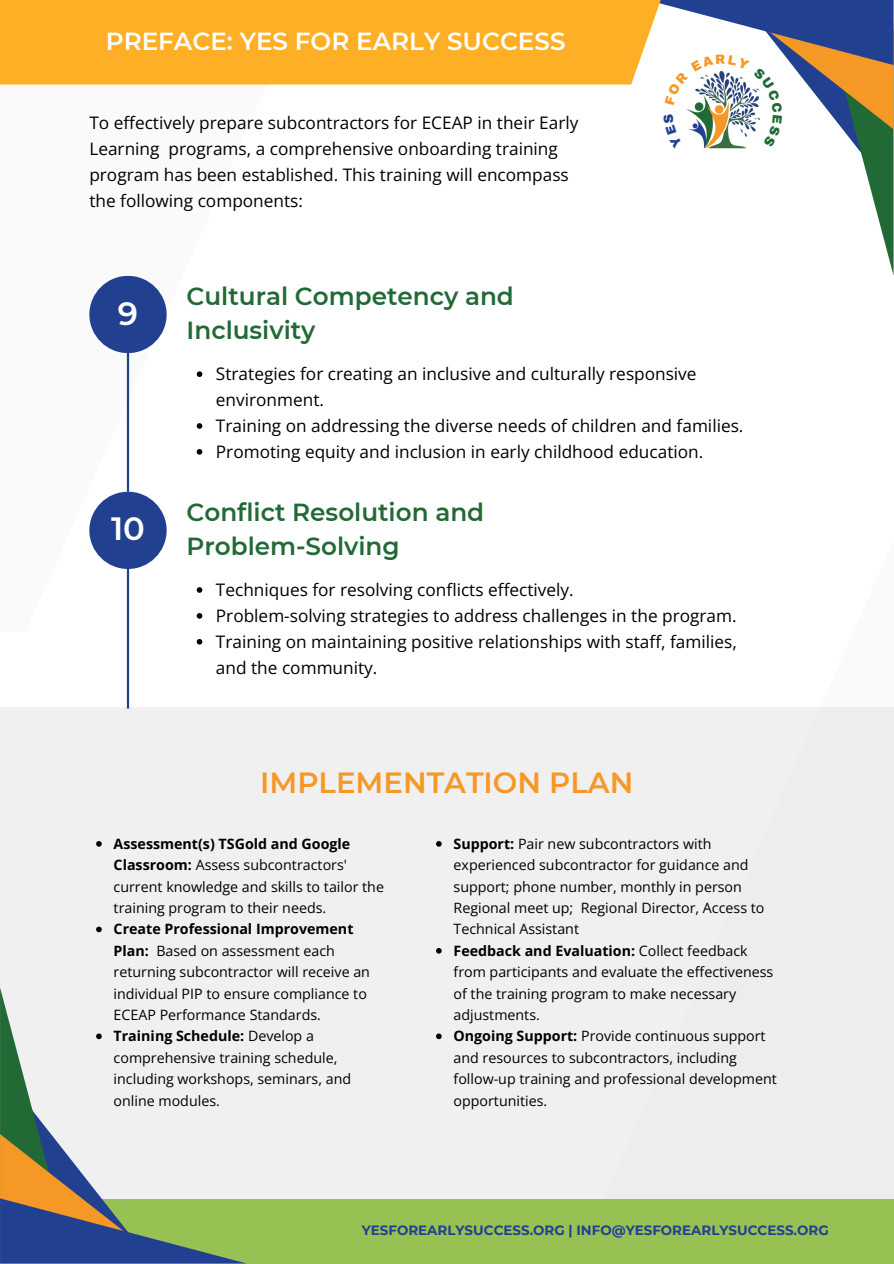
<style>
.page{position:relative;width:894px;height:1264px;background:#fff}
.page>*{position:absolute;margin:0;border:0;box-sizing:border-box;transform-origin:0 0}
.t1{font:600 32.1px "Montserrat";color:#fff}
.t2{font:600 29.1px "Montserrat";color:#f69826}
.t3{font:600 24.6px/33.8px "Montserrat";color:#216a36}
.t4{font:600 24.6px "Montserrat";color:#fff}
.t5{font:17.25px/25.8px "Open Sans";color:#000}
.t6{font:14.25px/21.3px "Open Sans";color:#000}
.t7{font:700 13.5px "Montserrat";color:#214090}
.s1{font-weight:700}
</style>
<div class="page">
<div style="left:0;top:707px;width:893px;height:556px;background:#f1f0f0"></div>
<div style="left:486px;top:518px;width:407px;height:745px;background:linear-gradient(to right,#f6f5f5,#f1f1f1)"></div>
<hr style="left:127px;top:334px;width:2px;height:157px;background:#214090">
<div style="left:0;top:1199px;width:893px;height:64px;background:#97c153"></div>
<div style="left:89px;top:276px;width:78px;height:77px;background:#214090;border-radius:50%"></div>
<hr style="left:127px;top:549px;width:2px;height:159px;background:#214090">
<div style="left:89px;top:491px;width:78px;height:78px;background:#214090;border-radius:50%"></div>
<svg style="left:197px;top:371px;width:5px;height:6px"></svg>
<svg style="left:197px;top:423px;width:5px;height:6px"></svg>
<svg style="left:197px;top:449px;width:5px;height:5px"></svg>
<svg style="left:197px;top:587px;width:5px;height:6px"></svg>
<svg style="left:197px;top:613px;width:5px;height:5px"></svg>
<svg style="left:197px;top:639px;width:5px;height:5px"></svg>
<svg style="left:96px;top:841px;width:6px;height:5px"></svg>
<svg style="left:96px;top:926px;width:6px;height:6px"></svg>
<svg style="left:0;top:988px;width:245px;height:275px"></svg>
<svg style="left:436px;top:841px;width:5px;height:5px"></svg>
<svg style="left:436px;top:948px;width:5px;height:5px"></svg>
<svg style="left:436px;top:1033px;width:5px;height:6px"></svg>
<div style="left:0;top:0;width:647px;height:84px;background:#ffaf25"></div>
<svg style="left:647px;top:0;width:246px;height:274px"></svg>
<h3 class="t4" style="left:106px;top:26px;width:461px">PREFACE: YES FOR EARLY SUCCESS</h3>
<p class="t5" style="left:89px;top:109px;width:490px">To effectively prepare subcontractors for ECEAP in their Early Learning programs, a comprehensive onboarding training program has been established. This training will encompass the following components:</p>
<p class="t1" style="left:118px;top:293px;width:22px">9</p>
<p class="t1" style="left:111px;top:509px;width:35px">10</p>
<h2 class="t3" style="left:186px;top:280px;width:329px">Cultural Competency and<br>Inclusivity</h2>
<p class="t5" style="left:216px;top:361px;width:482px">Strategies for creating an inclusive and culturally responsive environment.</p>
<p class="t5" style="left:216px;top:412px;width:529px">Training on addressing the diverse needs of children and families.</p>
<p class="t5" style="left:216px;top:438px;width:489px">Promoting equity and inclusion in early childhood education.</p>
<h2 class="t3" style="left:186px;top:495px;width:299px">Conflict Resolution and<br>Problem-Solving</h2>
<p class="t5" style="left:216px;top:576px;width:359px">Techniques for resolving conflicts effectively.</p>
<p class="t5" style="left:216px;top:602px;width:522px">Problem-solving strategies to address challenges in the program.</p>
<p class="t5" style="left:216px;top:628px;width:522px">Training on maintaining positive relationships with staff, families, and the community.</p>
<h1 class="t2" style="left:260px;top:765px;width:374px">IMPLEMENTATION PLAN</h1>
<p class="t6" style="left:114px;top:832px;width:272px"><span class="s1">Assessment(s) TSGold and Google Classroom:</span> Assess subcontractors' current knowledge and skills to tailor the training program to their needs.</p>
<p class="t6" style="left:114px;top:918px;width:258px"><span class="s1">Create Professional Improvement Plan:</span> Based on assessment each returning subcontractor will receive an individual PIP to ensure compliance to ECEAP Performance Standards.</p>
<p class="t6" style="left:114px;top:1025px;width:239px"><span class="s1">Training Schedule:</span> Develop a comprehensive training schedule, including workshops, seminars, and online modules.</p>
<p class="t6" style="left:453px;top:832px;width:312px"><span class="s1">Support:</span> Pair new subcontractors with experienced subcontractor for guidance and support; phone number, monthly in person Regional meet up; Regional Director, Access to Technical Assistant</p>
<p class="t6" style="left:453px;top:939px;width:321px"><span class="s1">Feedback and Evaluation:</span> Collect feedback from participants and evaluate the effectiveness of the training program to make necessary adjustments.</p>
<p class="t6" style="left:453px;top:1025px;width:325px"><span class="s1">Ongoing Support:</span> Provide continuous support and resources to subcontractors, including follow-up training and professional development opportunities.</p>
<p class="t7" style="left:361px;top:1221px;width:468px">YESFOREARLYSUCCESS.ORG | INFO@YESFOREARLYSUCCESS.ORG</p>
</div>
